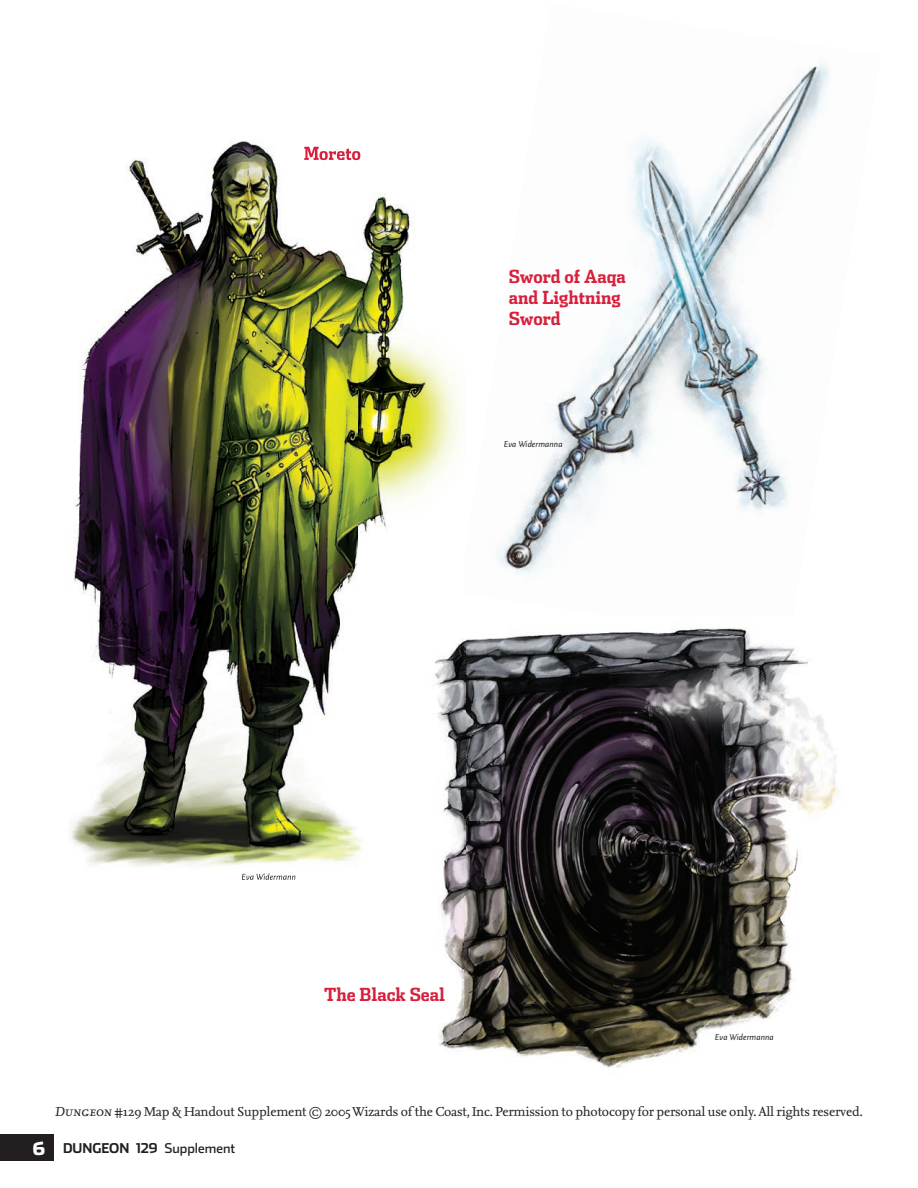
<style>
.page{position:relative;width:918px;height:1188px;background:#fff}
.page>*{position:absolute;margin:0;border:0;box-sizing:border-box;transform-origin:0 0}
.t1{font:700 18px/21px "Dispatch Cond";color:#d81f3c}
.t2{font:13.5px "Nexus Serif OT";letter-spacing:-.015em;color:#231f20}
.t3{font:700 13.5px "Stainless";color:#231f20}
.t4{font:italic 9px "Nexus Sans OT";color:#231f20}
.s1{font-style:italic}
.s2{font-weight:900;font-size:18px;color:#fff}
.s3{font-weight:400}
</style>
<div class="page">
<img style="left:464px;top:633px;width:374px;height:435px">
<img style="left:438px;top:885px;width:26px;height:164px">
<img style="left:631px;top:139px;width:70px;height:61px">
<img style="left:701px;top:62px;width:128px;height:216px">
<img style="left:564px;top:200px;width:145px;height:196px">
<img style="left:663px;top:278px;width:125px;height:234px">
<img style="left:496px;top:396px;width:182px;height:179px">
<img style="left:647px;top:524px;width:31px;height:51px">
<img style="left:607px;top:628px;width:186px;height:16px">
<img style="left:70px;top:141px;width:391px;height:739px">
<img style="left:416px;top:616px;width:49px;height:269px">
<img style="left:459px;top:548px;width:2px;height:46px">
<img style="left:242px;top:873px;width:53px;height:7px">
<img style="left:304px;top:147px;width:56px;height:13px">
<div style="left:0;top:1134px;width:54px;height:27px;background:#231f20"></div>
<h1 class="t1" style="left:509px;top:265px;width:118px">Sword of Aaqa and Lightning<br>Sword</h1>
<p class="t4" style="left:503px;top:439px;width:60px">Eva Widermanna</p>
<h1 class="t1" style="left:324px;top:983px;width:122px">The Black Seal</h1>
<p class="t4" style="left:715px;top:1031px;width:60px">Eva Widermanna</p>
<p class="t2" style="left:55px;top:1103px;width:809px"><span class="s1">Dungeon</span> #129 Map &amp; Handout Supplement © 2005 Wizards of the Coast, Inc. Permission to photocopy for personal use only. All rights reserved.</p>
<p class="t3" style="left:33px;top:1140px;width:204px"><span class="s2">6</span> DUNGEON 129 <span class="s3">Supplement</span></p>
</div>
